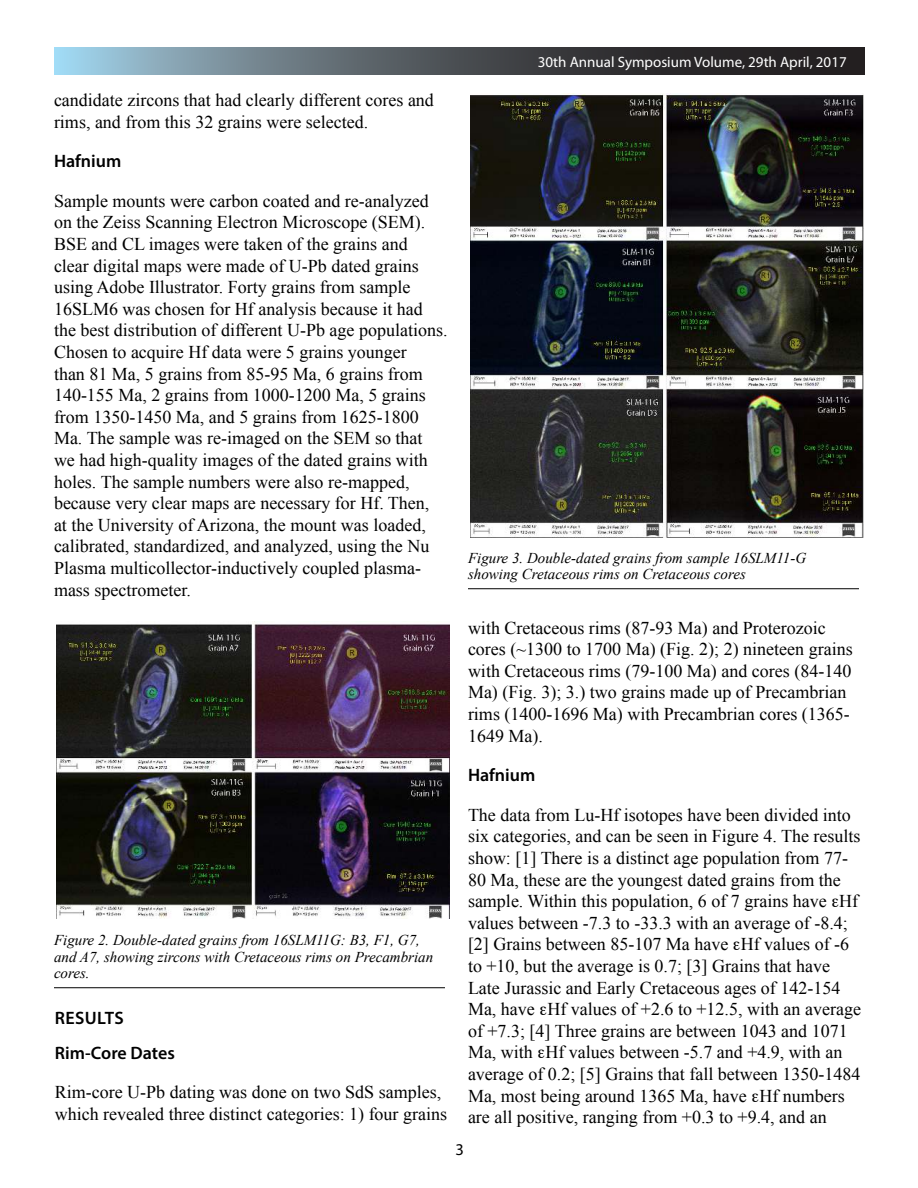
<style>
.page{position:relative;width:918px;height:1188px;background:#fff}
.page>*{position:absolute;margin:0;border:0;box-sizing:border-box;transform-origin:0 0}
.t1{font:18px/21.6px "Times New Roman";color:#000}
.t2{font:600 18px/35.1px "Myriad Pro";color:#000}
.t3{font:16.5px "Myriad Pro";color:#000}
.t4{font:italic 15px/16.5px "Times New Roman";color:#000}
.t5{font:15px "Myriad Pro";color:#fff}
</style>
<div class="page">
<img style="left:55px;top:48px;width:810px;height:26px">
<img style="left:56px;top:621px;width:394px;height:298px">
<hr style="left:54px;top:987px;width:391px;height:1px;background:#000">
<img style="left:470px;top:94px;width:394px;height:443px">
<hr style="left:468px;top:588px;width:391px;height:1px;background:#000">
<p class="t1" style="left:54px;top:91px;width:381px">candidate zircons that had clearly different cores and rims, and from this 32 grains were selected.</p>
<p class="t2" style="left:54px;top:145px;width:69px">Hafnium</p>
<p class="t1" style="left:54px;top:192px;width:395px">Sample mounts were carbon coated and re-analyzed on the Zeiss Scanning Electron Microscope (SEM).<br>BSE and CL images were taken of the grains and<br>clear digital maps were made of U-Pb dated grains using Adobe Illustrator. Forty grains from sample 16SLM6 was chosen for Hf analysis because it had the best distribution of different U-Pb age populations.<br>Chosen to acquire Hf data were 5 grains younger<br>than 81 Ma, 5 grains from 85-95 Ma, 6 grains from 140-155 Ma, 2 grains from 1000-1200 Ma, 5 grains from 1350-1450 Ma, and 5 grains from 1625-1800<br>Ma. The sample was re-imaged on the SEM so that we had high-quality images of the dated grains with holes. The sample numbers were also re-mapped, because very clear maps are necessary for Hf. Then,<br>at the University of Arizona, the mount was loaded, calibrated, standardized, and analyzed, using the Nu Plasma multicollector-inductively coupled plasma&shy;mass spectrometer.</p>
<p class="t4" style="left:54px;top:934px;width:381px">Figure 2. Double-dated grains from 16SLM11G: B3, F1, G7, and A7, showing zircons with Cretaceous rims on Precambrian cores.</p>
<p class="t2" style="left:55px;top:1002px;width:122px">RESULTS<br>Rim-Core Dates</p>
<p class="t1" style="left:55px;top:1083px;width:394px">Rim-core U-Pb dating was done on two SdS samples, which revealed three distinct categories: 1) four grains</p>
<p class="t5" style="left:538px;top:56px;width:310px">30th Annual Symposium Volume, 29th April, 2017</p>
<p class="t4" style="left:468px;top:551px;width:340px">Figure 3. Double-dated grains from sample 16SLM11-G showing Cretaceous rims on Cretaceous cores</p>
<p class="t1" style="left:468px;top:619px;width:386px">with Cretaceous rims (87-93 Ma) and Proterozoic cores (~1300 to 1700 Ma) (Fig. 2); 2) nineteen grains with Cretaceous rims (79-100 Ma) and cores (84-140<br>Ma) (Fig. 3); 3.) two grains made up of Precambrian rims (1400-1696 Ma) with Precambrian cores (1365- 1649 Ma).</p>
<p class="t2" style="left:468px;top:759px;width:69px">Hafnium</p>
<p class="t1" style="left:468px;top:806px;width:395px">The data from Lu-Hf isotopes have been divided into six categories, and can be seen in Figure 4. The results show: [1] There is a distinct age population from 77- 80 Ma, these are the youngest dated grains from the sample. Within this population, 6 of 7 grains have Hf values between -7.3 to -33.3 with an average of -8.4; [2] Grains between 85-107 Ma have Hf values of -6 to +10, but the average is 0.7; [3] Grains that have Late Jurassic and Early Cretaceous ages of 142-154<br>Ma, have Hf values of +2.6 to +12.5, with an average of +7.3; [4] Three grains are between 1043 and 1071<br>Ma, with Hf values between -5.7 and +4.9, with an average of 0.2; [5] Grains that fall between 1350-1484<br>Ma, most being around 1365 Ma, have Hf numbers are all positive, ranging from +0.3 to +9.4, and an</p>
<p class="t3" style="left:456px;top:1144px;width:10px">3</p>
</div>
